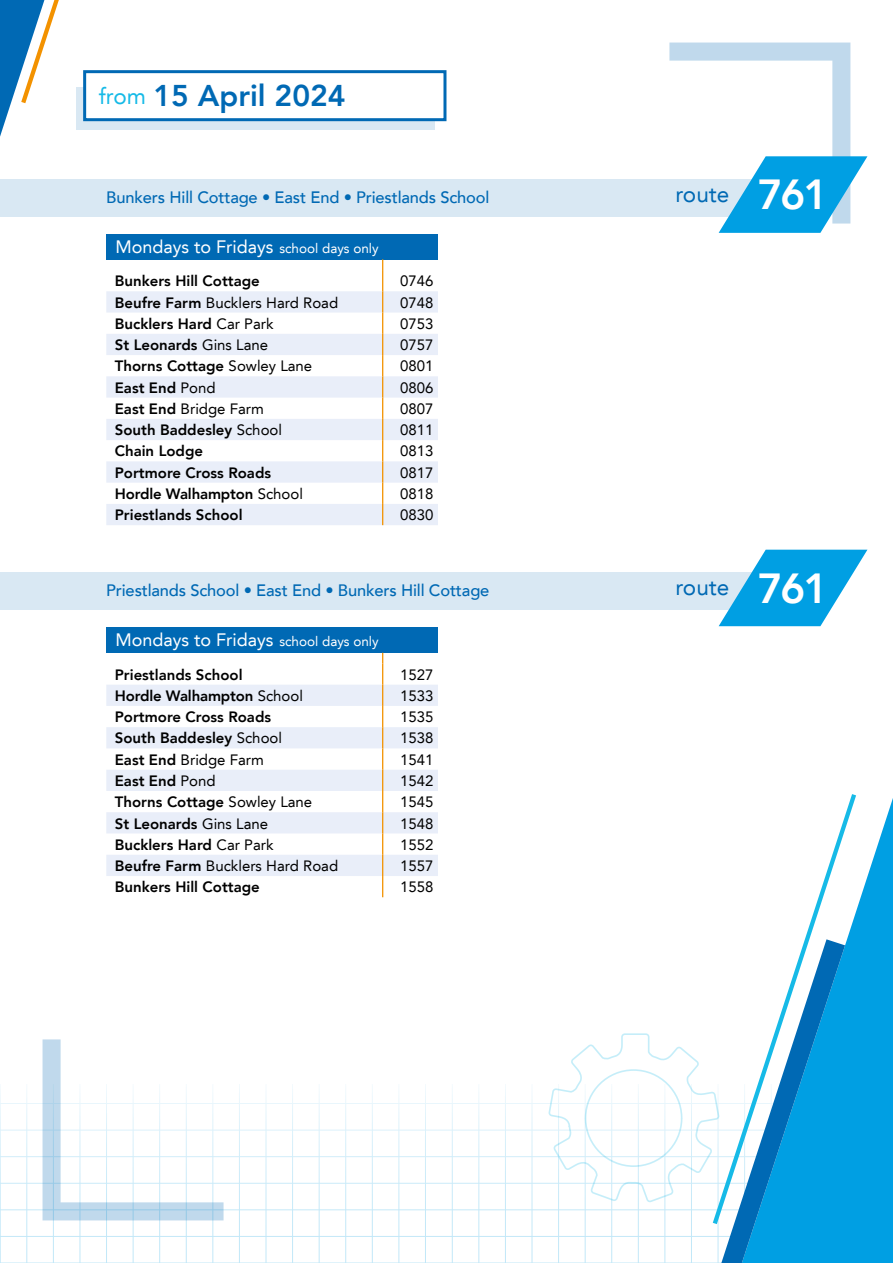
<style>
.page{position:relative;width:893px;height:1263px;background:#fff}
.page>*{position:absolute;margin:0;border:0;box-sizing:border-box;transform-origin:0 0}
.t1{font:800 30px "Avenir LT";color:#0069b4}
.t2{font:22.5px "Avenir LT";color:#0069b4}
.t3{font:18px "Avenir LT";color:#fff}
.t4{font:500 16.5px "Avenir LT";letter-spacing:-.01em;color:#0069b4}
.t5{font:800 15px "Avenir LT";color:#000}
.t6{font:15px "Avenir LT";color:#000}
.s1{font-weight:400;font-size:22.5px;color:#16bae7}
.s2{font-weight:800;font-size:42px;color:#fff}
.s3{font-size:13.5px}
.s4{font-weight:800}
.s5{font-weight:400}
</style>
<div class="page">
<hr style="left:0;top:1103px;width:891px;height:1px;background:#009fe3">
<hr style="left:0;top:1130px;width:891px;height:1px;background:#009fe3">
<hr style="left:0;top:1156px;width:891px;height:1px;background:#009fe3">
<hr style="left:0;top:1183px;width:891px;height:1px;background:#009fe3">
<hr style="left:0;top:1209px;width:891px;height:1px;background:#009fe3">
<hr style="left:0;top:1236px;width:891px;height:1px;background:#009fe3">
<hr style="left:0;top:1262px;width:891px;height:1px;background:#009fe3">
<hr style="left:425px;top:1084px;width:1px;height:179px;background:#009fe3">
<hr style="left:399px;top:1084px;width:1px;height:179px;background:#009fe3">
<hr style="left:372px;top:1084px;width:1px;height:179px;background:#009fe3">
<hr style="left:345px;top:1084px;width:1px;height:179px;background:#009fe3">
<hr style="left:319px;top:1084px;width:1px;height:179px;background:#009fe3">
<hr style="left:292px;top:1084px;width:1px;height:179px;background:#009fe3">
<hr style="left:266px;top:1084px;width:1px;height:179px;background:#009fe3">
<hr style="left:239px;top:1084px;width:1px;height:179px;background:#009fe3">
<hr style="left:213px;top:1084px;width:1px;height:179px;background:#009fe3">
<hr style="left:186px;top:1084px;width:1px;height:179px;background:#009fe3">
<hr style="left:159px;top:1084px;width:1px;height:179px;background:#009fe3">
<hr style="left:133px;top:1084px;width:1px;height:179px;background:#009fe3">
<hr style="left:106px;top:1084px;width:1px;height:179px;background:#009fe3">
<hr style="left:80px;top:1084px;width:1px;height:179px;background:#009fe3">
<hr style="left:53px;top:1084px;width:1px;height:179px;background:#009fe3">
<hr style="left:27px;top:1084px;width:1px;height:179px;background:#009fe3">
<hr style="left:0;top:1084px;width:1px;height:179px;background:#009fe3">
<hr style="left:532px;top:1084px;width:1px;height:179px;background:#009fe3">
<hr style="left:505px;top:1084px;width:1px;height:179px;background:#009fe3">
<hr style="left:479px;top:1084px;width:1px;height:179px;background:#009fe3">
<hr style="left:452px;top:1084px;width:1px;height:179px;background:#009fe3">
<svg style="left:845px;top:798px;width:48px;height:465px;background:#1eaae6"></svg>
<svg style="left:805px;top:794px;width:51px;height:430px"></svg>
<svg style="left:0;top:0;width:59px;height:137px"></svg>
<svg style="left:43px;top:1039px;width:181px;height:181px"></svg>
<svg style="left:548px;top:939px;width:297px;height:324px"></svg>
<svg style="left:77px;top:87px;width:358px;height:43px;background:#d4e5f1"></svg>
<div style="left:83px;top:70px;width:363px;height:51px;background:#fff;border:3px solid #0069b4"></div>
<div style="left:106px;top:234px;width:332px;height:25px;background:#0069b4"></div>
<svg style="left:106px;top:291px;width:332px;height:234px;fill:#e9eef9"></svg>
<svg style="left:382px;top:259px;width:1px;height:266px"></svg>
<div style="left:0;top:179px;width:766px;height:37px;background:#d9e8f3"></div>
<svg style="left:669px;top:43px;width:198px;height:190px"></svg>
<div style="left:106px;top:627px;width:332px;height:26px;background:#0069b4"></div>
<svg style="left:106px;top:685px;width:332px;height:191px;fill:#e9eef9"></svg>
<svg style="left:382px;top:653px;width:1px;height:244px"></svg>
<div style="left:0;top:572px;width:787px;height:38px;background:#d9e8f3"></div>
<svg style="left:719px;top:550px;width:148px;height:76px"></svg>
<h1 class="t1" style="left:99px;top:77px;width:248px"><span class="s1">from</span> 15 April 2024</h1>
<p class="t4" style="left:106px;top:187px;width:385px">Bunkers Hill Cottage • East End • Priestlands School</p>
<h2 class="t2" style="left:675px;top:181px;width:154px">route <span class="s2">761</span></h2>
<p class="t3" style="left:115px;top:236px;width:265px">Mondays to Fridays <span class="s3">school days only</span></p>
<p class="t5" style="left:115px;top:272px;width:147px">Bunkers Hill Cottage</p>
<p class="t6" style="left:400px;top:272px;width:35px">0746</p>
<p class="t6" style="left:115px;top:294px;width:225px"><span class="s4">Beufre Farm</span> Bucklers Hard Road</p>
<p class="t6" style="left:400px;top:294px;width:35px">0748</p>
<p class="t5" style="left:115px;top:315px;width:160px">Bucklers Hard <span class="s5">Car Park</span></p>
<p class="t6" style="left:400px;top:315px;width:35px">0753</p>
<p class="t5" style="left:115px;top:336px;width:155px">St Leonards <span class="s5">Gins Lane</span></p>
<p class="t6" style="left:400px;top:336px;width:35px">0757</p>
<p class="t5" style="left:115px;top:357px;width:199px">Thorns Cottage <span class="s5">Sowley Lane</span></p>
<p class="t6" style="left:400px;top:357px;width:35px">0801</p>
<p class="t5" style="left:115px;top:378px;width:102px">East End <span class="s5">Pond</span></p>
<p class="t6" style="left:400px;top:379px;width:35px">0806</p>
<p class="t6" style="left:115px;top:400px;width:151px"><span class="s4">East End</span> Bridge Farm</p>
<p class="t6" style="left:400px;top:400px;width:35px">0807</p>
<p class="t5" style="left:115px;top:421px;width:169px">South Baddesley <span class="s5">School</span></p>
<p class="t6" style="left:400px;top:421px;width:35px">0811</p>
<p class="t5" style="left:115px;top:442px;width:90px">Chain Lodge</p>
<p class="t6" style="left:400px;top:442px;width:35px">0813</p>
<p class="t5" style="left:115px;top:464px;width:158px">Portmore Cross Roads</p>
<p class="t6" style="left:400px;top:464px;width:35px">0817</p>
<p class="t5" style="left:115px;top:485px;width:190px">Hordle Walhampton <span class="s5">School</span></p>
<p class="t6" style="left:400px;top:485px;width:35px">0818</p>
<p class="t5" style="left:115px;top:506px;width:129px">Priestlands School</p>
<p class="t6" style="left:400px;top:506px;width:35px">0830</p>
<p class="t4" style="left:106px;top:581px;width:385px">Priestlands School • East End • Bunkers Hill Cottage</p>
<h2 class="t2" style="left:675px;top:574px;width:154px">route <span class="s2">761</span></h2>
<p class="t3" style="left:115px;top:629px;width:265px">Mondays to Fridays <span class="s3">school days only</span></p>
<p class="t5" style="left:115px;top:666px;width:129px">Priestlands School</p>
<p class="t6" style="left:400px;top:666px;width:35px">1527</p>
<p class="t5" style="left:115px;top:687px;width:190px">Hordle Walhampton <span class="s5">School</span></p>
<p class="t6" style="left:400px;top:687px;width:35px">1533</p>
<p class="t5" style="left:115px;top:708px;width:158px">Portmore Cross Roads</p>
<p class="t6" style="left:400px;top:708px;width:35px">1535</p>
<p class="t5" style="left:115px;top:729px;width:169px">South Baddesley <span class="s5">School</span></p>
<p class="t6" style="left:400px;top:729px;width:35px">1538</p>
<p class="t6" style="left:115px;top:751px;width:151px"><span class="s4">East End</span> Bridge Farm</p>
<p class="t6" style="left:400px;top:751px;width:35px">1541</p>
<p class="t5" style="left:115px;top:772px;width:102px">East End <span class="s5">Pond</span></p>
<p class="t6" style="left:400px;top:772px;width:35px">1542</p>
<p class="t5" style="left:115px;top:793px;width:199px">Thorns Cottage <span class="s5">Sowley Lane</span></p>
<p class="t6" style="left:400px;top:793px;width:35px">1545</p>
<p class="t5" style="left:115px;top:814px;width:155px">St Leonards <span class="s5">Gins Lane</span></p>
<p class="t6" style="left:400px;top:814px;width:35px">1548</p>
<p class="t5" style="left:115px;top:836px;width:160px">Bucklers Hard <span class="s5">Car Park</span></p>
<p class="t6" style="left:400px;top:836px;width:35px">1552</p>
<p class="t6" style="left:115px;top:857px;width:225px"><span class="s4">Beufre Farm</span> Bucklers Hard Road</p>
<p class="t6" style="left:400px;top:857px;width:35px">1557</p>
<p class="t5" style="left:115px;top:878px;width:147px">Bunkers Hill Cottage</p>
<p class="t6" style="left:400px;top:878px;width:35px">1558</p>
</div>
